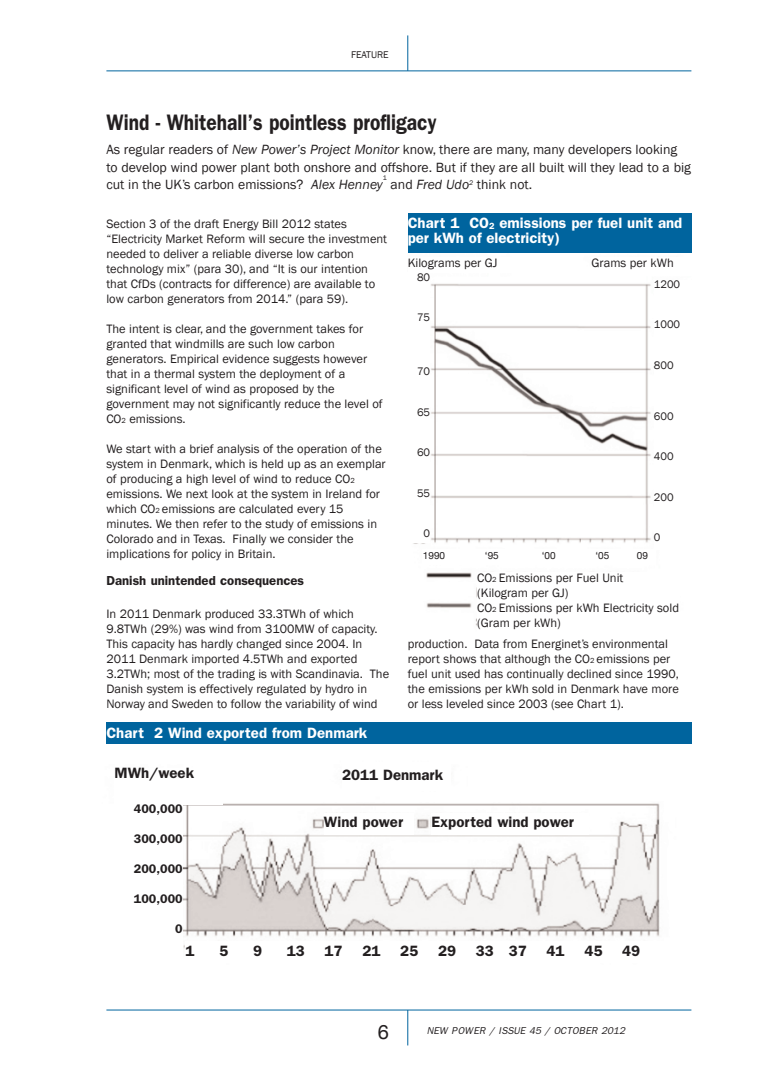
<style>
.page{position:relative;width:780px;height:1088px;background:#fff}
.page>*{position:absolute;margin:0;border:0;box-sizing:border-box;transform-origin:0 0}
.t1{font:600 22.5px "Franklin Gothic";color:#231f20;scale:.85 1}
.t2{font:20px "Helvetica Neue";color:#231f20}
.t3{font:600 15px/15px "Franklin Gothic";color:#fff}
.t4{font:600 15px "Franklin Gothic";color:#231f20}
.t5{font:13.75px/17.5px "Franklin Gothic";color:#231f20}
.t6{font:600 13.12px "Franklin Gothic";color:#231f20}
.t7{font:12.5px/15px "Franklin Gothic";color:#231f20}
.t8{font:600 12.5px "Franklin Gothic";color:#231f20}
.t9{font:11.25px "Franklin Gothic";color:#231f20}
.t10{font:italic 10px "Franklin Gothic";color:#231f20}
.t11{font:10px "Helvetica Neue";color:#231f20}
.t12{font:10px "Franklin Gothic";color:#231f20}
.t13{font:6.88px "Franklin Gothic";color:#231f20}
.s1{font-style:italic}
.s2{font-size:9px}
.s3{font-size:7.5px}
</style>
<div class="page">
<img style="left:408px;top:252px;width:283px;height:374px">
<div style="left:407px;top:213px;width:284px;height:39px;background:#00649e"></div>
<img style="left:183px;top:803px;width:477px;height:145px">
<div style="left:106px;top:723px;width:585px;height:21px;background:#00649e"></div>
<div style="left:324px;top:813px;width:89px;height:21px;background:#fff"></div>
<div style="left:431px;top:813px;width:157px;height:21px;background:#fff"></div>
<div style="left:185px;top:941px;width:481px;height:22px;background:#fff"></div>
<div style="left:114px;top:768px;width:109px;height:36px;background:#fff"></div>
<div style="left:407px;top:258px;width:132px;height:15px;background:#fff"></div>
<div style="left:591px;top:258px;width:132px;height:15px;background:#fff"></div>
<div style="left:653px;top:280px;width:38px;height:269px;background:#fff"></div>
<div style="left:407px;top:273px;width:23px;height:270px;background:#fff"></div>
<div style="left:423px;top:549px;width:233px;height:15px;background:#fff"></div>
<div style="left:477px;top:573px;width:202px;height:60px;background:#fff"></div>
<hr style="left:407px;top:1010px;width:1px;height:35px;background:#00649e">
<hr style="left:106px;top:1010px;width:585px;height:1px;background:#00649e">
<hr style="left:407px;top:35px;width:1px;height:36px;background:#00649e">
<hr style="left:106px;top:71px;width:585px;height:1px;background:#00649e">
<p class="t12" style="left:351px;top:49px;width:39px">FEATURE</p>
<h1 class="t1" style="left:106px;top:109px;width:390px">Wind - Whitehall’s pointless profligacy</h1>
<p class="t5" style="left:106px;top:141px;width:586px">As regular readers of <span class="s1">New Power’s Project Monitor</span> know, there are many, many developers looking to develop wind power plant both onshore and offshore. But if they are all built will they lead to a big cut in the UK’s carbon emissions? <span class="s1">Alex Henney</span></p>
<p class="t13" style="left:383px;top:174px;width:6px">1</p>
<p class="t5" style="left:390px;top:176px;width:143px">and <span class="s1">Fred Udo</span><sup>2</sup> think not.</p>
<p class="t3" style="left:407px;top:215px;width:276px">Chart 1 CO<span class="s2">2</span> emissions per fuel unit and per kWh of electricity)</p>
<p class="t7" style="left:106px;top:216px;width:282px">Section 3 of the draft Energy Bill 2012 states “Electricity Market Reform will secure the investment needed to deliver a reliable diverse low carbon technology mix” (para 30), and “It is our intention that CfDs (contracts for difference) are available to low carbon generators from 2014.” (para 59).</p>
<p class="t7" style="left:106px;top:321px;width:277px">The intent is clear, and the government takes for granted that windmills are such low carbon generators. Empirical evidence suggests however that in a thermal system the deployment of a significant level of wind as proposed by the government may not significantly reduce the level of CO<span class="s3">2</span> emissions.</p>
<p class="t7" style="left:106px;top:441px;width:281px">We start with a brief analysis of the operation of the system in Denmark, which is held up as an exemplar of producing a high level of wind to reduce CO<span class="s3">2 </span>emissions. We next look at the system in Ireland for which CO<span class="s3">2</span> emissions are calculated every 15 minutes. We then refer to the study of emissions in Colorado and in Texas. Finally we consider the implications for policy in Britain.</p>
<p class="t6" style="left:106px;top:573px;width:199px">Danish unintended consequences</p>
<p class="t7" style="left:106px;top:606px;width:284px">In 2011 Denmark produced 33.3TWh of which 9.8TWh (29%) was wind from 3100MW of capacity.<br>This capacity has hardly changed since 2004. In 2011 Denmark imported 4.5TWh and exported 3.2TWh; most of the trading is with Scandinavia. The Danish system is effectively regulated by hydro in Norway and Sweden to follow the variability of wind</p>
<p class="t7" style="left:407px;top:255px;width:91px">Kilograms per GJ</p>
<p class="t7" style="left:591px;top:255px;width:84px">Grams per kWh</p>
<p class="t9" style="left:653px;top:277px;width:28px">1200</p>
<p class="t9" style="left:653px;top:318px;width:28px">1000</p>
<p class="t9" style="left:653px;top:358px;width:21px">800</p>
<p class="t9" style="left:417px;top:270px;width:15px">80</p>
<p class="t9" style="left:417px;top:311px;width:15px">75</p>
<p class="t9" style="left:417px;top:365px;width:15px">70</p>
<p class="t9" style="left:417px;top:405px;width:15px">65</p>
<p class="t9" style="left:417px;top:446px;width:15px">60</p>
<p class="t9" style="left:417px;top:486px;width:15px">55</p>
<p class="t9" style="left:423px;top:527px;width:8px">0</p>
<p class="t11" style="left:423px;top:549px;width:24px">1990</p>
<p class="t11" style="left:485px;top:549px;width:15px">‘95</p>
<p class="t11" style="left:541px;top:549px;width:15px">‘00</p>
<p class="t11" style="left:595px;top:549px;width:15px">‘05</p>
<p class="t11" style="left:637px;top:549px;width:13px">09</p>
<p class="t7" style="left:477px;top:570px;width:203px">CO<span class="s3">2</span> Emissions per Fuel Unit<br>(Kilogram per GJ)<br>CO<span class="s3">2</span> Emissions per kWh Electricity sold (Gram per kWh)</p>
<p class="t9" style="left:653px;top:409px;width:21px">600</p>
<p class="t9" style="left:653px;top:450px;width:21px">400</p>
<p class="t9" style="left:653px;top:490px;width:21px">200</p>
<p class="t9" style="left:653px;top:531px;width:8px">0</p>
<p class="t7" style="left:408px;top:636px;width:273px">production. Data from Energinet’s environmental report shows that although the CO<span class="s3">2</span> emissions per fuel unit used has continually declined since 1990, the emissions per kWh sold in Denmark have more or less leveled since 2003 (see Chart 1).</p>
<p class="t3" style="left:106px;top:725px;width:262px">Chart 2 Wind exported from Denmark</p>
<p class="t4" style="left:342px;top:766px;width:102px">2011 Denmark</p>
<p class="t4" style="left:324px;top:813px;width:81px">Wind power</p>
<p class="t4" style="left:431px;top:813px;width:144px">Exported wind power</p>
<p class="t4" style="left:114px;top:764px;width:81px">MWh/week</p>
<p class="t8" style="left:134px;top:801px;width:50px">400,000</p>
<p class="t8" style="left:134px;top:831px;width:50px">300,000</p>
<p class="t8" style="left:134px;top:861px;width:50px">200,000</p>
<p class="t8" style="left:134px;top:891px;width:50px">100,000</p>
<p class="t8" style="left:175px;top:921px;width:9px">0</p>
<p class="t4" style="left:185px;top:942px;width:10px">1</p>
<p class="t4" style="left:219px;top:942px;width:10px">5</p>
<p class="t4" style="left:253px;top:942px;width:11px">9</p>
<p class="t4" style="left:287px;top:942px;width:19px">13</p>
<p class="t4" style="left:324px;top:942px;width:20px">17</p>
<p class="t4" style="left:362px;top:942px;width:19px">21</p>
<p class="t4" style="left:400px;top:942px;width:19px">25</p>
<p class="t4" style="left:438px;top:942px;width:20px">29</p>
<p class="t4" style="left:476px;top:942px;width:52px">33 37</p>
<p class="t4" style="left:546px;top:942px;width:19px">41</p>
<p class="t4" style="left:584px;top:942px;width:19px">45</p>
<p class="t4" style="left:622px;top:942px;width:20px">49</p>
<h2 class="t2" style="left:377px;top:1019px;width:13px">6</h2>
<p class="t10" style="left:427px;top:1025px;width:200px">NEW POWER / ISSUE 45 / OCTOBER 2012</p>
</div>
